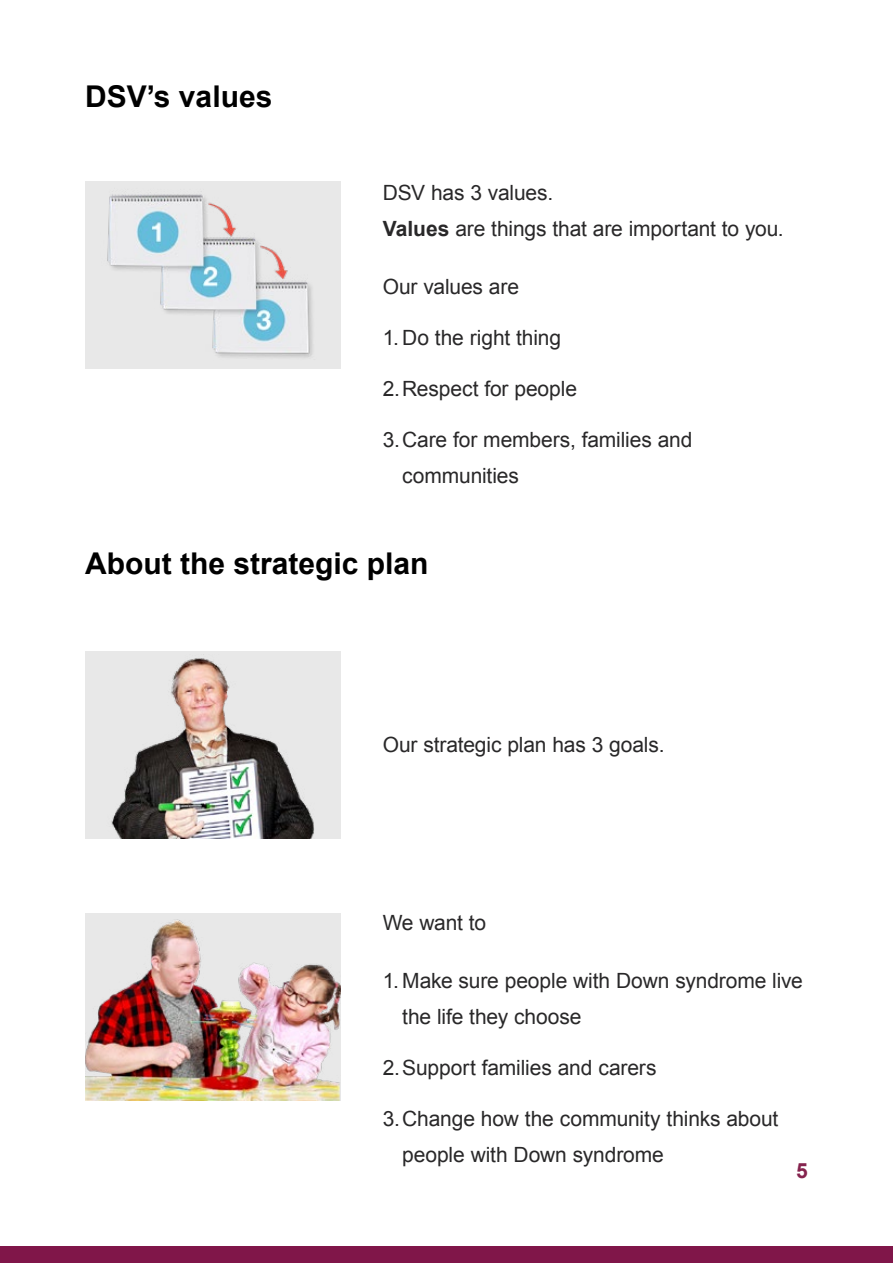
<style>
.page{position:relative;width:893px;height:1263px;background:#fff}
.page>*{position:absolute;margin:0;border:0;box-sizing:border-box;transform-origin:0 0}
.t1{font:700 30px "Arial";color:#000}
.Body_USE{font:21px/36px "Arial";letter-spacing:-.005em;color:#292829}
.t2{font:700 21px "Arial";color:#85244e}
.s1{font-weight:700}
</style>
<div class="page">
<div style="left:0;top:1246px;width:893px;height:17px;background:#801649"></div>
<div style="left:85px;top:651px;width:255px;height:187px;background:#e8e8e8"></div>
<img style="left:111px;top:658px;width:203px;height:180px">
<img style="left:85px;top:913px;width:255px;height:187px">
<div style="left:85px;top:182px;width:255px;height:187px;background:#e8e8e8"></div>
<img style="left:107px;top:192px;width:206px;height:166px">
<h1 class="t1" style="left:85px;top:77px;width:189px">DSV’s values</h1>
<p class="Body_USE" style="left:383px;top:174px;width:403px">DSV has 3 values.<br><span class="s1">Values</span> are things that are important to you.</p>
<p class="Body_USE" style="left:383px;top:269px;width:138px">Our values are</p>
<p class="Body_USE" style="left:383px;top:320px;width:180px">1. Do the right thing</p>
<p class="Body_USE" style="left:383px;top:371px;width:196px">2.Respect for people</p>
<p class="Body_USE" style="left:402px;top:422px;width:292px;text-indent:-20px">3.Care for members, families and communities</p>
<h2 class="t1" style="left:85px;top:543px;width:345px">About the strategic plan</h2>
<p class="Body_USE" style="left:383px;top:727px;width:283px">Our strategic plan has 3 goals.</p>
<p class="Body_USE" style="left:383px;top:905px;width:105px">We want to</p>
<p class="Body_USE" style="left:402px;top:963px;width:402px;text-indent:-20px">1. Make sure people with Down syndrome live the life they choose</p>
<p class="Body_USE" style="left:383px;top:1050px;width:275px">2.Support families and carers</p>
<p class="Body_USE" style="left:402px;top:1101px;width:378px;text-indent:-20px">3.Change how the community thinks about people with Down syndrome</p>
<p class="t2" style="left:796px;top:1157px;width:13px">5</p>
</div>
